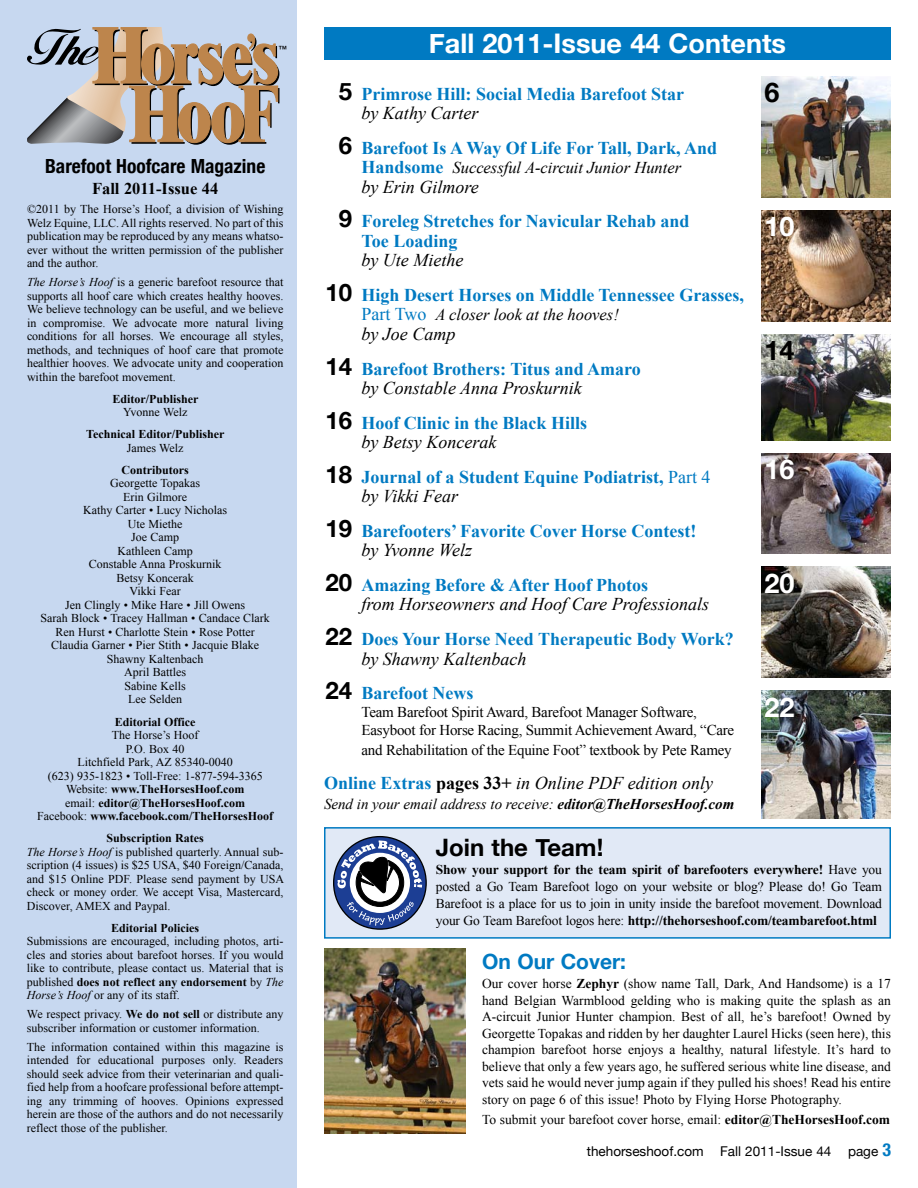
<style>
.page{position:relative;width:918px;height:1188px;background:#fff}
.page>*{position:absolute;margin:0;border:0;box-sizing:border-box;transform-origin:0 0}
.t1{font:700 27px "Helvetica Neue";color:#fff}
.t2{font:700 27px "Helvetica Neue";color:#000}
.t3{font:700 24px "Helvetica Neue";color:#000}
.t4{font:700 21px "Helvetica Neue";color:#007ac2}
.t5{font:700 condensed 19.5px "Helvetica Neue";color:#000}
.t6{font:700 18px/34.7px "Times New Roman";color:#007ac2}
.t7{font:italic 18px/34.7px "Times New Roman";color:#000}
.t8{font:italic 16.5px "Times New Roman";color:#000}
.t9{font:700 16.5px "Times New Roman";color:#000}
.t10{font:15px/18px "Times New Roman";letter-spacing:-.015em;color:#000}
.t11{font:italic 15px "Times New Roman";color:#000}
.t12{font:13.5px/16.5px "Times New Roman";color:#000;text-align:justify}
.t13{font:13.5px "Helvetica Neue";color:#000}
.t14{font:12px/13.5px "Times New Roman";color:#000;text-align:justify}
.t15{font:700 12px "Times New Roman";color:#000}
.t16{font:9.9px "Helvetica";color:#000}
.s1{font-style:italic}
.s2{font-weight:700}
.s3{font-family:"Helvetica Neue";font-size:24px;color:#000}
.s4{font-weight:400;font-style:italic;color:#000}
.s5{font-weight:700;font-style:normal;font-size:18px;color:#007ac2}
.s6{font-style:normal;font-size:18px;color:#007ac2}
.s7{font-family:"Helvetica Neue";font-weight:700;font-style:normal;font-size:24px}
.s8{font-weight:700;font-style:normal;color:#007ac2}
.s9{font-weight:400}
.s10{font-weight:700;font-style:normal}
.s11{font-weight:700;font-stretch:condensed;font-size:18px;color:#007ac2}
</style>
<div class="page">
<div style="left:0;top:0;width:297px;height:1188px;background:#c7d8f0"></div>
<svg style="left:27px;top:27px;width:252px;height:118px"></svg>
<div style="left:324px;top:27px;width:567px;height:33px;background:#007ac2"></div>
<img style="left:324px;top:948px;width:141px;height:186px">
<div style="left:325px;top:828px;width:565px;height:110px;background:#e1e9f6"></div>
<div style="left:324px;top:827px;width:567px;height:112px;border:2px solid #007ac2"></div>
<img style="left:761px;top:76px;width:130px;height:121px">
<img style="left:761px;top:210px;width:130px;height:111px">
<img style="left:761px;top:334px;width:130px;height:106px">
<img style="left:761px;top:453px;width:130px;height:101px">
<img style="left:761px;top:690px;width:130px;height:129px">
<img style="left:761px;top:567px;width:130px;height:110px">
<svg style="left:334px;top:837px;width:92px;height:92px"></svg>
<svg style="left:338px;top:840px;width:84px;height:86px"></svg>
<p class="t16" style="left:278px;top:42px;width:11px">™</p>
<h3 class="t5" style="left:45px;top:154px;width:222px">Barefoot Hoofcare Magazine</h3>
<h3 class="t9" style="left:92px;top:177px;width:128px">Fall 2011-Issue 44</h3>
<p class="t14" style="left:27px;top:202px;width:258px">©2011 by The Horse’s Hoof, a division of Wishing Welz Equine, LLC. All rights reserved. No part of this publication may be reproduced by any means whatso&shy;ever without the written permission of the publisher and the author.</p>
<p class="t14" style="left:27px;top:275px;width:258px"><span class="s1">The Horse’s Hoof</span> is a generic barefoot resource that supports all hoof care which creates healthy hooves.<br>We believe technology can be useful, and we believe in compromise. We advocate more natural living conditions for all horses. We encourage all styles, methods, and techniques of hoof care that promote healthier hooves. We advocate unity and cooperation within the barefoot movement.</p>
<p class="t15" style="left:112px;top:390px;width:88px">Editor/Publisher</p>
<p class="t14" style="left:123px;top:405px;width:66px">Yvonne Welz</p>
<p class="t15" style="left:86px;top:426px;width:140px">Technical Editor/Publisher</p>
<p class="t14" style="left:127px;top:441px;width:58px">James Welz</p>
<p class="t15" style="left:122px;top:462px;width:69px">Contributors</p>
<p class="t14" style="left:41px;top:477px;width:231px;text-align:center">Georgette Topakas<br>Erin Gilmore<br>Kathy Carter • Lucy Nicholas<br>Ute Miethe<br>Joe Camp<br>Kathleen Camp<br>Constable Anna Proskurnik<br>Betsy Koncerak<br>Vikki Fear<br>Jen Clingly • Mike Hare • Jill Owens<br>Sarah Block • Tracey Hallman • Candace Clark<br>Ren Hurst • Charlotte Stein • Rose Potter<br>Claudia Garner • Pier Stith • Jacquie Blake<br>Shawny Kaltenbach<br>April Battles<br>Sabine Kells<br>Lee Selden</p>
<p class="t15" style="left:115px;top:713px;width:82px">Editorial Office</p>
<p class="t14" style="left:37px;top:728px;width:237px;text-align:center">The Horse’s Hoof<br>P.O. Box 40<br>Litchfield Park, AZ 85340-0040<br>(623) 935-1823 • Toll-Free: 1-877-594-3365<br>Website: <span class="s2">www.TheHorsesHoof.com<br></span>email: <span class="s2">editor@TheHorsesHoof.com<br></span>Facebook: <span class="s2">www.facebook.com/TheHorsesHoof</span></p>
<p class="t14" style="left:27px;top:831px;width:259px;text-align:left;text-indent:80px"><span class="s2">Subscription Rates<br></span><span class="s1">The Horse’s Hoof</span> is published quarterly. Annual sub&shy;scription (4 issues) is $25 USA, $40 Foreign/Canada, and $15 Online PDF. Please send payment by USA check or money order. We accept Visa, Mastercard, Discover, AMEX and Paypal.</p>
<p class="t15" style="left:111px;top:920px;width:89px">Editorial Policies</p>
<p class="t14" style="left:27px;top:934px;width:258px">Submissions are encouraged, including photos, arti&shy;cles and stories about barefoot horses. If you would like to contribute, please contact us. Material that is published <span class="s2">does not reflect any endorsement</span> by <span class="s1">The Horse’s Hoof</span> or any of its staff.</p>
<p class="t14" style="left:27px;top:1007px;width:258px">We respect privacy. <span class="s2">We do not sell</span> or distribute any subscriber information or customer information.</p>
<p class="t14" style="left:27px;top:1040px;width:258px">The information contained within this magazine is intended for educational purposes only. Readers should seek advice from their veterinarian and quali&shy;fied help from a hoofcare professional before attempt&shy;ing any trimming of hooves. Opinions expressed herein are those of the authors and do not necessarily reflect those of the publisher.</p>
<h1 class="t1" style="left:429px;top:27px;width:359px">Fall 2011-Issue 44 Contents</h1>
<h3 class="t6" style="left:362px;top:83px;width:324px;line-height:19.5px;text-indent:-23px"><span class="s3">5</span> Primrose Hill: Social Media Barefoot Star <span class="s4">by Kathy Carter</span></h3>
<h3 class="t6" style="left:339px;top:130px;width:380px"><span class="s3">6</span> Barefoot Is A Way Of Life For Tall, Dark, And</h3>
<h3 class="t8" style="left:362px;top:156px;width:321px"><span class="s5">Handsome</span> Successful A-circuit Junior Hunter</h3>
<h3 class="t6" style="left:339px;top:169px;width:352px;text-indent:23px"><span class="s4">by Erin Gilmore<br></span><span class="s3">9</span> Foreleg Stretches for Navicular Rehab and</h3>
<h3 class="t6" style="left:362px;top:223px;width:97px">Toe Loading</h3>
<h3 class="t6" style="left:326px;top:242px;width:420px;text-indent:36px"><span class="s4">by Ute Miethe<br></span><span class="s3">10</span> High Desert Horses on Middle Tennessee Grasses,</h3>
<h3 class="t8" style="left:361px;top:304px;width:259px"><span class="s6">Part Two</span> A closer look at the hooves!</h3>
<h3 class="t6" style="left:326px;top:316px;width:317px;text-indent:36px"><span class="s4">by Joe Camp<br></span><span class="s3">14</span> Barefoot Brothers: Titus and Amaro</h3>
<h3 class="t7" style="left:326px;top:370px;width:263px;text-align:right">by Constable Anna Proskurnik<br><span class="s7">16</span> <span class="s8">Hoof Clinic in the Black Hills</span></h3>
<h3 class="t6" style="left:326px;top:424px;width:387px;text-indent:36px"><span class="s4">by Betsy Koncerak<br></span><span class="s3">18</span> Journal of a Student Equine Podiatrist, <span class="s9">Part 4</span></h3>
<h3 class="t6" style="left:326px;top:478px;width:372px;text-indent:36px"><span class="s4">by Vikki Fear<br></span><span class="s3">19</span> Barefooters’ Favorite Cover Horse Contest!</h3>
<h3 class="t6" style="left:326px;top:533px;width:324px;text-indent:36px"><span class="s4">by Yvonne Welz<br></span><span class="s3">20</span> Amazing Before &amp; After Hoof Photos</h3>
<h3 class="t7" style="left:326px;top:587px;width:410px;text-indent:36px">from Horseowners and Hoof Care Professionals<br><span class="s7">22</span> <span class="s8">Does Your Horse Need Therapeutic Body Work?</span></h3>
<h3 class="t7" style="left:326px;top:641px;width:202px;text-indent:36px">by Shawny Kaltenbach<br><span class="s7">24</span> <span class="s8">Barefoot News</span></h3>
<p class="t10" style="left:362px;top:703px;width:374px">Team Barefoot Spirit Award, Barefoot Manager Software,<br>Easyboot for Horse Racing, Summit Achievement Award, “Care</p>
<p class="t10" style="left:362px;top:740px;width:372px">and Rehabilitation of the Equine Foot” textbook by Pete Ramey</p>
<h3 class="t7" style="left:324px;top:766px;width:391px"><span class="s8">Online Extras</span> <span class="s10">pages 33+</span> in Online PDF edition only</h3>
<p class="t11" style="left:324px;top:794px;width:412px">Send in your email address to receive: <span class="s2">editor@TheHorsesHoof.com</span></p>
<h1 class="t2" style="left:764px;top:76px;width:17px">6</h1>
<h1 class="t1" style="left:764px;top:210px;width:32px">10</h1>
<h1 class="t2" style="left:764px;top:334px;width:32px">14</h1>
<h1 class="t1" style="left:764px;top:453px;width:32px">16</h1>
<h1 class="t1" style="left:764px;top:567px;width:32px">20</h1>
<h1 class="t1" style="left:764px;top:690px;width:32px">22</h1>
<h2 class="t3" style="left:436px;top:833px;width:169px">Join the Team!</h2>
<p class="t12" style="left:436px;top:860px;width:448px;line-height:17.2px"><span class="s2">Show your support for the team spirit of barefooters everywhere!</span> Have you posted a Go Team Barefoot logo on your website or blog? Please do! Go Team Barefoot is a place for us to join in unity inside the barefoot movement. Download your Go Team Barefoot logos here: <span class="s2">http://thehorseshoof.com/teambarefoot.html</span></p>
<h3 class="t4" style="left:482px;top:948px;width:145px">On Our Cover:</h3>
<p class="t12" style="left:482px;top:975px;width:410px">Our cover horse <span class="s2">Zephyr</span> (show name Tall, Dark, And Handsome) is a 17 hand Belgian Warmblood gelding who is making quite the splash as an A-circuit Junior Hunter champion. Best of all, he’s barefoot! Owned by Georgette Topakas and ridden by her daughter Laurel Hicks (seen here), this champion barefoot horse enjoys a healthy, natural lifestyle. It’s hard to believe that only a few years ago, he suffered serious white line disease, and vets said he would never jump again if they pulled his shoes! Read his entire story on page 6 of this issue! Photo by Flying Horse Photography.</p>
<p class="t12" style="left:482px;top:1111px;width:410px">To submit your barefoot cover horse, email: <span class="s2">editor@TheHorsesHoof.com</span></p>
<p class="t13" style="left:587px;top:1143px;width:306px">thehorseshoof.com Fall 2011-Issue 44 page <span class="s11">3</span></p>
</div>
